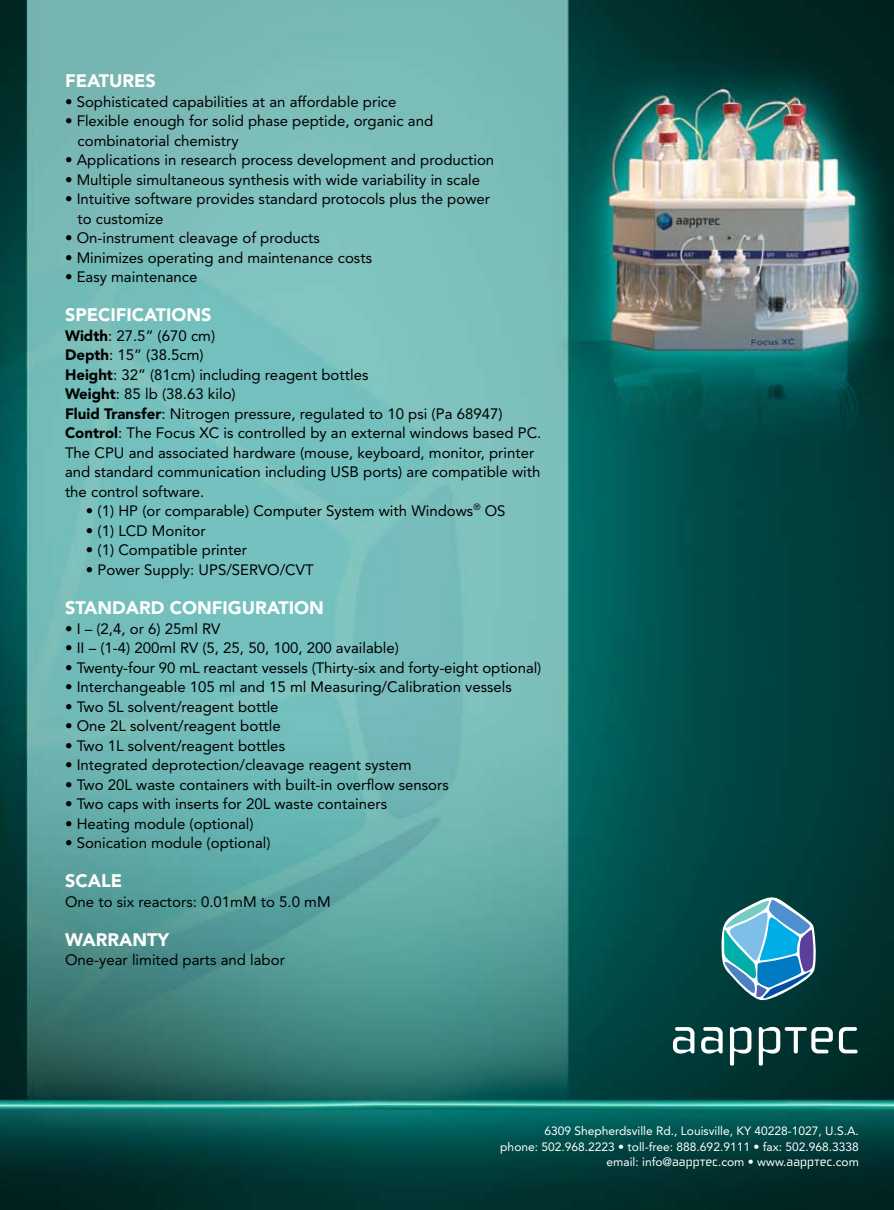
<style>
.page{position:relative;width:894px;height:1210px;background:#fff}
.page>*{position:absolute;margin:0;border:0;box-sizing:border-box;transform-origin:0 0}
.t1{font:900 18px "Avenir";color:#fff}
.t2{font:15px/19.5px "Avenir";color:#000}
.t3{font:12px/16.5px "Avenir";color:#fff;text-align:right}
.s1{font-weight:900}
.s2{font-family:"Cholla Unicase Ligatures";font-size:13.5px}
</style>
<div class="page">
<img style="left:0;top:0;width:893px;height:1210px">
<svg style="left:701px;top:1027px;width:21px;height:26px"></svg>
<svg style="left:672px;top:1027px;width:22px;height:26px"></svg>
<svg style="left:729px;top:1027px;width:22px;height:38px"></svg>
<svg style="left:758px;top:1027px;width:74px;height:38px"></svg>
<svg style="left:838px;top:1027px;width:19px;height:26px"></svg>
<svg style="left:721px;top:892px;width:96px;height:109px;background:#448ca6"></svg>
<p class="t1" style="left:65px;top:70px;width:92px">FEATURES</p>
<p class="t2" style="left:65px;top:92px;width:333px">• Sophisticated capabilities at an affordable price</p>
<p class="t2" style="left:77px;top:111px;width:357px;text-indent:-13px">• Flexible enough for solid phase peptide, organic and combinatorial chemistry</p>
<p class="t2" style="left:65px;top:150px;width:430px">• Applications in research process development and production</p>
<p class="t2" style="left:65px;top:170px;width:416px">• Multiple simultaneous synthesis with wide variability in scale</p>
<p class="t2" style="left:77px;top:189px;width:414px;text-indent:-13px">• Intuitive software provides standard protocols plus the power to customize</p>
<p class="t2" style="left:65px;top:228px;width:256px">• On-instrument cleavage of products</p>
<p class="t2" style="left:65px;top:248px;width:308px">• Minimizes operating and maintenance costs</p>
<p class="t2" style="left:65px;top:267px;width:134px">• Easy maintenance</p>
<p class="t1" style="left:65px;top:304px;width:148px">SPECIFICATIONS</p>
<p class="t2" style="left:65px;top:326px;width:478px"><span class="s1">Width</span>: 27.5” (670 cm)<br><span class="s1">Depth</span>: 15” (38.5cm)<br><span class="s1">Height</span>: 32” (81cm) including reagent bottles<br><span class="s1">Weight</span>: 85 lb (38.63 kilo)<br><span class="s1">Fluid Transfer</span>: Nitrogen pressure, regulated to 10 psi (Pa 68947)<br><span class="s1">Control</span>: The Focus XC is controlled by an external windows based PC.<br>The CPU and associated hardware (mouse, keyboard, monitor, printer and standard communication including USB ports) are compatible with the control software.</p>
<p class="t2" style="left:86px;top:501px;width:421px">• (1) HP (or comparable) Computer System with Windows<sup>®</sup> OS</p>
<p class="t2" style="left:86px;top:521px;width:121px">• (1) LCD Monitor</p>
<p class="t2" style="left:86px;top:540px;width:163px">• (1) Compatible printer</p>
<p class="t2" style="left:86px;top:560px;width:229px">• Power Supply: UPS/SERVO/CVT</p>
<p class="t1" style="left:65px;top:597px;width:260px">STANDARD CONFIGURATION</p>
<p class="t2" style="left:65px;top:618px;width:157px">• I – (2,4, or 6) 25ml RV</p>
<p class="t2" style="left:65px;top:638px;width:335px">• II – (1-4) 200ml RV (5, 25, 50, 100, 200 available)</p>
<p class="t2" style="left:65px;top:657px;width:477px">• Twenty-four 90 mL reactant vessels (Thirty-six and forty-eight optional)</p>
<p class="t2" style="left:65px;top:677px;width:448px">• Interchangeable 105 ml and 15 ml Measuring/Calibration vessels</p>
<p class="t2" style="left:65px;top:696px;width:215px">• Two 5L solvent/reagent bottle</p>
<p class="t2" style="left:65px;top:716px;width:217px">• One 2L solvent/reagent bottle</p>
<p class="t2" style="left:65px;top:735px;width:221px">• Two 1L solvent/reagent bottles</p>
<p class="t2" style="left:65px;top:755px;width:348px">• Integrated deprotection/cleavage reagent system</p>
<p class="t2" style="left:65px;top:774px;width:385px">• Two 20L waste containers with built-in overflow sensors</p>
<p class="t2" style="left:65px;top:794px;width:323px">• Two caps with inserts for 20L waste containers</p>
<p class="t2" style="left:65px;top:813px;width:190px">• Heating module (optional)</p>
<p class="t2" style="left:65px;top:833px;width:207px">• Sonication module (optional)</p>
<p class="t1" style="left:65px;top:870px;width:59px">SCALE</p>
<p class="t2" style="left:65px;top:891px;width:267px">One to six reactors: 0.01mM to 5.0 mM</p>
<p class="t1" style="left:65px;top:928px;width:106px">WARRANTY</p>
<p class="t2" style="left:65px;top:950px;width:221px">One-year limited parts and labor</p>
<p class="t3" style="left:500px;top:1122px;width:360px">6309 Shepherdsville Rd., Louisville, KY 40228-1027, U.S.A.<br>phone: 502.968.2223 • toll-free: 888.692.9111 • fax: 502.968.3338</p>
<p class="t3" style="left:606px;top:1153px;width:254px">email: info@<span class="s2">aapptec</span>.com • www.<span class="s2">aapptec</span>.com</p>
</div>
